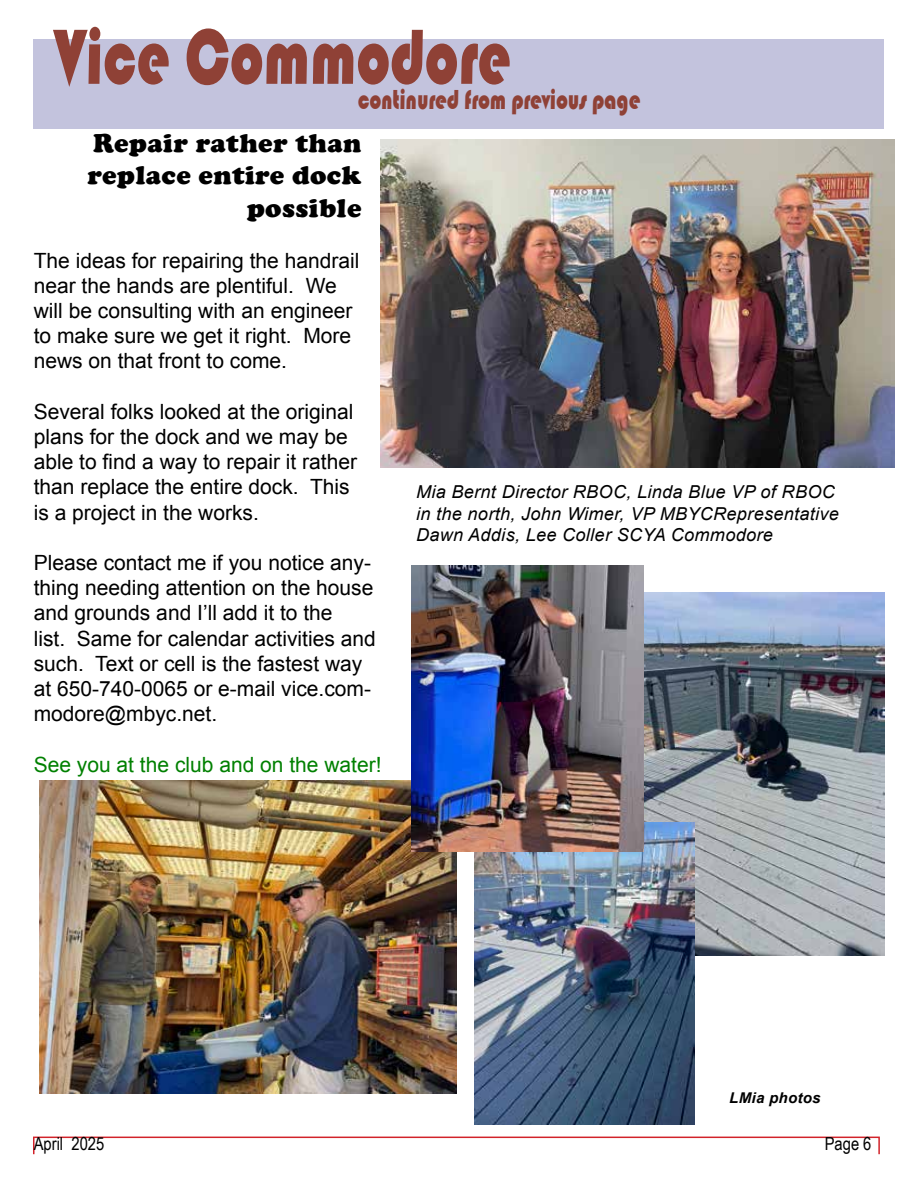
<style>
.page{position:relative;width:918px;height:1188px;background:#fff}
.page>*{position:absolute;margin:0;border:0;box-sizing:border-box;transform-origin:0 0}
.t1{font:81px "Bauhaus 93";color:#8f4136;scale:.74 1}
.t2{font:28.35px "Bauhaus 93";color:#8f4136;scale:.74 1}
.t3{font:900 26.7px/32.4px "Cooper";letter-spacing:.02em;color:#000;text-align:right}
.t4{font:21px/25.2px "Arial";color:#000}
.t5{font:21px "Arial";color:#008000}
.t6{font:18px "Arial Narrow";color:#000}
.t7{font:italic 17.85px/21.6px "Arial";letter-spacing:.02em;color:#000}
.t8{font:italic 700 14.85px "Arial";letter-spacing:.02em;color:#000}
</style>
<div class="page">
<div style="left:34px;top:39px;width:850px;height:90px;background:#c3c3dd"></div>
<div style="left:33px;top:1137px;width:847px;height:18px;border:2px solid #d2232a"></div>
<img style="left:380px;top:139px;width:514px;height:329px">
<img style="left:643px;top:592px;width:241px;height:363px">
<img style="left:474px;top:823px;width:220px;height:301px">
<img style="left:40px;top:781px;width:416px;height:312px">
<img style="left:412px;top:566px;width:231px;height:286px">
<h1 class="t1" style="left:54px;top:11px;width:621px">Vice Commodore</h1>
<h2 class="t2" style="left:358px;top:84px;width:384px">continured from previous page</h2>
<p class="t3" style="left:87px;top:127px;width:276px">Repair rather than replace entire dock possible</p>
<p class="t4" style="left:34px;top:248px;width:327px">The ideas for repairing the handrail near the hands are plentiful. We will be consulting with an engineer to make sure we get it right. More news on that front to come.</p>
<p class="t4" style="left:34px;top:399px;width:325px">Several folks looked at the original plans for the dock and we may be able to find a way to repair it rather than replace the entire dock. This is a project in the works.</p>
<p class="t4" style="left:34px;top:550px;width:343px">Please contact me if you notice any&shy;thing needing attention on the house and grounds and I’ll add it to the<br>list. Same for calendar activities and such. Text or cell is the fastest way at 650-740-0065 or e-mail vice.com&shy;modore@mbyc.net.</p>
<p class="t5" style="left:34px;top:751px;width:349px">See you at the club and on the water!</p>
<p class="t7" style="left:416px;top:481px;width:425px">Mia Bernt Director RBOC, Linda Blue VP of RBOC in the north, John Wimer, VP MBYCRepresentative<br>Dawn Addis, Lee Coller SCYA Commodore</p>
<p class="t8" style="left:729px;top:1088px;width:93px">LMia photos</p>
<p class="t6" style="left:34px;top:1131px;width:72px">April 2025</p>
<p class="t6" style="left:825px;top:1131px;width:48px">Page 6</p>
</div>
